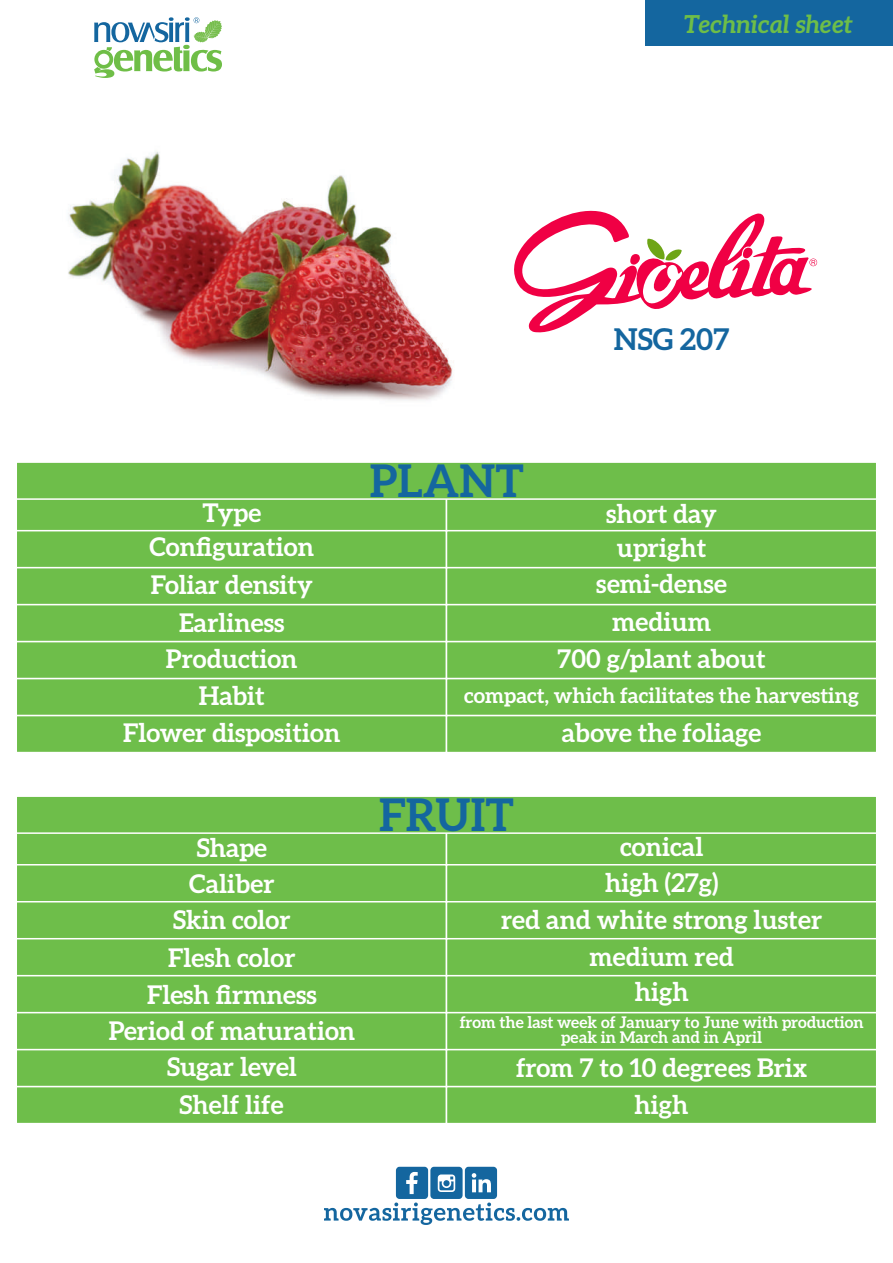
<style>
.page{position:relative;width:893px;height:1263px;background:#fff}
.page>*{position:absolute;margin:0;border:0;box-sizing:border-box;transform-origin:0 0}
.t1{font:700 45px "Aleo";color:#14669f}
.t2{font:700 30px "Aleo";color:#14669f}
.t3{font:700 25.8px/36.5px "Aleo";color:#fff;text-align:center}
.t4{font:italic 700 24.75px "Aleo";color:#6ebe48}
.t5{font:700 21px "Aleo";color:#fff}
.t6{font:700 16.05px/15px "Aleo";color:#fff;text-align:center}
</style>
<div class="page">
<svg style="left:94px;top:17px;width:128px;height:49px"></svg>
<div style="left:646px;top:0;width:247px;height:46px;background:#14669f"></div>
<div style="left:16px;top:493px;width:431px;height:38px;background:#6ebe4a"></div>
<div style="left:446px;top:493px;width:431px;height:38px;background:#6ebe4a"></div>
<div style="left:16px;top:530px;width:431px;height:38px;background:#6ebe4a;border:2px solid #fff"></div>
<div style="left:446px;top:530px;width:431px;height:38px;background:#6ebe4a;border:2px solid #fff"></div>
<div style="left:16px;top:567px;width:431px;height:38px;background:#6ebe4a;border:2px solid #fff"></div>
<div style="left:446px;top:567px;width:431px;height:38px;background:#6ebe4a;border:2px solid #fff"></div>
<div style="left:16px;top:604px;width:431px;height:38px;background:#6ebe4a;border:2px solid #fff"></div>
<div style="left:446px;top:604px;width:431px;height:38px;background:#6ebe4a;border:2px solid #fff"></div>
<div style="left:16px;top:641px;width:431px;height:38px;background:#6ebe4a;border:2px solid #fff"></div>
<div style="left:446px;top:641px;width:431px;height:38px;background:#6ebe4a;border:2px solid #fff"></div>
<div style="left:16px;top:678px;width:431px;height:38px;background:#6ebe4a;border:2px solid #fff"></div>
<div style="left:446px;top:678px;width:431px;height:38px;background:#6ebe4a;border:2px solid #fff"></div>
<div style="left:16px;top:715px;width:431px;height:38px;background:#6ebe4a;border:2px solid #fff"></div>
<div style="left:446px;top:715px;width:431px;height:38px;background:#6ebe4a;border:2px solid #fff"></div>
<div style="left:16px;top:461px;width:861px;height:39px;background:#6ebe4a;border:2px solid #fff"></div>
<div style="left:16px;top:827px;width:431px;height:38px;background:#6ebe4a"></div>
<div style="left:446px;top:827px;width:431px;height:38px;background:#6ebe4a"></div>
<div style="left:16px;top:864px;width:431px;height:38px;background:#6ebe4a;border:2px solid #fff"></div>
<div style="left:446px;top:864px;width:431px;height:38px;background:#6ebe4a;border:2px solid #fff"></div>
<div style="left:16px;top:901px;width:431px;height:38px;background:#6ebe4a;border:2px solid #fff"></div>
<div style="left:446px;top:901px;width:431px;height:38px;background:#6ebe4a;border:2px solid #fff"></div>
<div style="left:16px;top:938px;width:431px;height:38px;background:#6ebe4a;border:2px solid #fff"></div>
<div style="left:446px;top:938px;width:431px;height:38px;background:#6ebe4a;border:2px solid #fff"></div>
<div style="left:16px;top:975px;width:431px;height:38px;background:#6ebe4a;border:2px solid #fff"></div>
<div style="left:446px;top:975px;width:431px;height:38px;background:#6ebe4a;border:2px solid #fff"></div>
<div style="left:16px;top:1012px;width:431px;height:38px;background:#6ebe4a;border:2px solid #fff"></div>
<div style="left:446px;top:1012px;width:431px;height:38px;background:#6ebe4a;border:2px solid #fff"></div>
<div style="left:16px;top:1049px;width:431px;height:38px;background:#6ebe4a;border:2px solid #fff"></div>
<div style="left:446px;top:1049px;width:431px;height:38px;background:#6ebe4a;border:2px solid #fff"></div>
<div style="left:16px;top:795px;width:861px;height:39px;background:#6ebe4a;border:2px solid #fff"></div>
<div style="left:16px;top:1086px;width:431px;height:38px;background:#6ebe4a;border:2px solid #fff"></div>
<div style="left:446px;top:1086px;width:431px;height:38px;background:#6ebe4a;border:2px solid #fff"></div>
<svg style="left:324px;top:1167px;width:245px;height:58px"></svg>
<img style="left:16px;top:66px;width:560px;height:408px">
<svg style="left:498px;top:179px;width:320px;height:155px"></svg>
<p class="t4" style="left:684px;top:9px;width:171px">Technical sheet</p>
<p class="t2" style="left:614px;top:320px;width:117px">NSG 207</p>
<p class="t3" style="left:150px;top:497px;width:166px;line-height:34.2px">Type<br>Configuration</p>
<p class="t3" style="left:123px;top:568px;width:219px;line-height:37px">Foliar density<br>Earliness<br>Production<br>Habit<br>Flower disposition</p>
<h1 class="t1" style="left:370px;top:453px;width:156px">PLANT</h1>
<p class="t3" style="left:606px;top:498px;width:112px;line-height:34.2px">short day upright</p>
<p class="t3" style="left:557px;top:567px;width:210px;line-height:37.2px">semi-dense medium<br>700 g/plant about</p>
<p class="t5" style="left:464px;top:682px;width:396px">compact, which facilitates the harvesting</p>
<p class="t3" style="left:562px;top:716px;width:201px">above the foliage</p>
<h1 class="t1" style="left:379px;top:787px;width:136px">FRUIT</h1>
<p class="t3" style="left:109px;top:831px;width:248px">Shape<br>Caliber<br>Skin color<br>Flesh color<br>Flesh firmness<br>Period of maturation<br>Sugar level</p>
<p class="t3" style="left:501px;top:830px;width:323px">conical<br>high (27g)<br>red and white strong luster medium red<br>high</p>
<p class="t6" style="left:460px;top:1016px;width:405px">from the last week of January to June with production peak in March and in April</p>
<p class="t3" style="left:516px;top:1051px;width:293px">from 7 to 10 degrees Brix</p>
<p class="t3" style="left:180px;top:1088px;width:105px">Shelf life</p>
<p class="t3" style="left:634px;top:1088px;width:55px">high</p>
</div>
